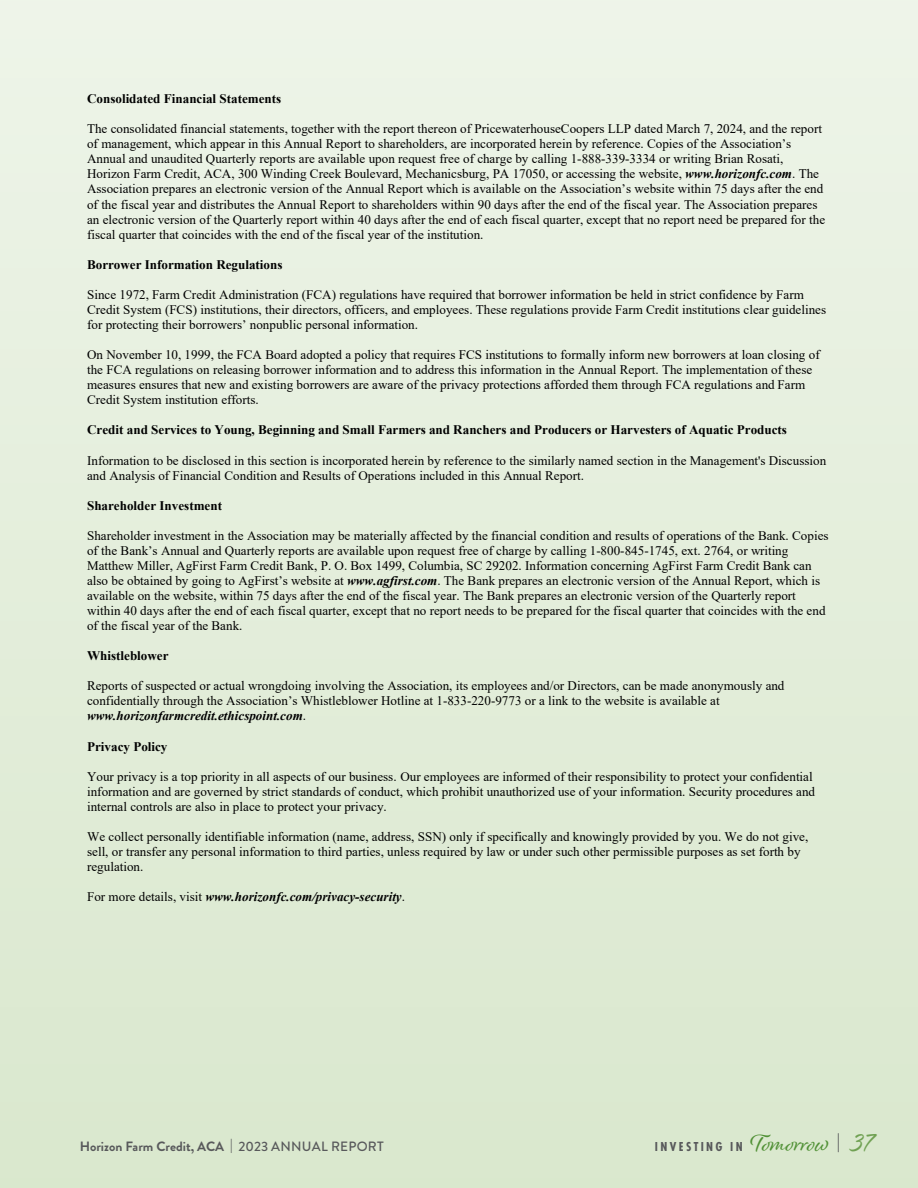
<style>
.page{position:relative;width:918px;height:1188px;background:#fff}
.page>*{position:absolute;margin:0;border:0;box-sizing:border-box;transform-origin:0 0}
.t1{font:700 13.5px "Brandon Grotesque";color:#58595b}
.t2{font:700 13.5px "Futura PT Cond";letter-spacing:.18em;color:#58595b}
.t3{font:13.05px/15px "Times New Roman";color:#000}
.t4{font:700 13.05px "Times New Roman";color:#000}
.t5{font:italic 700 13.05px "Times New Roman";color:#000}
.s1{font-weight:700;font-style:italic}
.s2{font-weight:400;font-style:normal}
.s3{font-weight:500}
.s4{font-family:"Alisha";font-weight:400;font-size:24px;color:#519136}
.s5{font-family:"Brandon Grotesque";font-weight:500;font-size:18px}
.s6{font-family:"Alisha";font-weight:400;font-size:30px;color:#70a153}
</style>
<div class="page">
<div style="left:0;top:0;width:918px;height:1188px;background:linear-gradient(to right,#e4eedb,#e4eedb)"></div>
<p class="t4" style="left:87px;top:89px;width:196px">Consolidated Financial Statements</p>
<p class="t3" style="left:87px;top:121px;width:740px">The consolidated financial statements, together with the report thereon of PricewaterhouseCoopers LLP dated March 7, 2024, and the report of management, which appear in this Annual Report to shareholders, are incorporated herein by reference. Copies of the Association’s Annual and unaudited Quarterly reports are available upon request free of charge by calling 1-888-339-3334 or writing Brian Rosati, Horizon Farm Credit, ACA, 300 Winding Creek Boulevard, Mechanicsburg, PA 17050, or accessing the website, <span class="s1">www.horizonfc.com</span>. The Association prepares an electronic version of the Annual Report which is available on the Association’s website within 75 days after the end of the fiscal year and distributes the Annual Report to shareholders within 90 days after the end of the fiscal year. The Association prepares an electronic version of the Quarterly report within 40 days after the end of each fiscal quarter, except that no report need be prepared for the fiscal quarter that coincides with the end of the fiscal year of the institution.</p>
<p class="t4" style="left:87px;top:255px;width:197px">Borrower Information Regulations</p>
<p class="t3" style="left:87px;top:287px;width:741px">Since 1972, Farm Credit Administration (FCA) regulations have required that borrower information be held in strict confidence by Farm<br>Credit System (FCS) institutions, their directors, officers, and employees. These regulations provide Farm Credit institutions clear guidelines for protecting their borrowers’ nonpublic personal information.</p>
<p class="t3" style="left:87px;top:347px;width:734px">On November 10, 1999, the FCA Board adopted a policy that requires FCS institutions to formally inform new borrowers at loan closing of the FCA regulations on releasing borrower information and to address this information in the Annual Report. The implementation of these measures ensures that new and existing borrowers are aware of the privacy protections afforded them through FCA regulations and Farm Credit System institution efforts.</p>
<p class="t4" style="left:87px;top:421px;width:701px">Credit and Services to Young, Beginning and Small Farmers and Ranchers and Producers or Harvesters of Aquatic Products</p>
<p class="t3" style="left:87px;top:452px;width:741px">Information to be disclosed in this section is incorporated herein by reference to the similarly named section in the Management's Discussion and Analysis of Financial Condition and Results of Operations included in this Annual Report.</p>
<p class="t4" style="left:87px;top:496px;width:136px">Shareholder Investment</p>
<p class="t3" style="left:87px;top:527px;width:743px">Shareholder investment in the Association may be materially affected by the financial condition and results of operations of the Bank. Copies of the Bank’s Annual and Quarterly reports are available upon request free of charge by calling 1-800-845-1745, ext. 2764, or writing Matthew Miller, AgFirst Farm Credit Bank, P. O. Box 1499, Columbia, SC 29202. Information concerning AgFirst Farm Credit Bank can also be obtained by going to AgFirst’s website at <span class="s1">www.agfirst.com</span>. The Bank prepares an electronic version of the Annual Report, which is available on the website, within 75 days after the end of the fiscal year. The Bank prepares an electronic version of the Quarterly report within 40 days after the end of each fiscal quarter, except that no report needs to be prepared for the fiscal quarter that coincides with the end of the fiscal year of the Bank.</p>
<p class="t4" style="left:87px;top:646px;width:83px">Whistleblower</p>
<p class="t3" style="left:87px;top:678px;width:699px">Reports of suspected or actual wrongdoing involving the Association, its employees and/or Directors, can be made anonymously and confidentially through the Association’s Whistleblower Hotline at 1-833-220-9773 or a link to the website is available at <span class="s1">www.horizonfarmcredit.ethicspoint.com</span>.</p>
<p class="t4" style="left:87px;top:737px;width:82px">Privacy Policy</p>
<p class="t3" style="left:87px;top:768px;width:730px">Your privacy is a top priority in all aspects of our business. Our employees are informed of their responsibility to protect your confidential information and are governed by strict standards of conduct, which prohibit unauthorized use of your information. Security procedures and internal controls are also in place to protect your privacy.</p>
<p class="t3" style="left:87px;top:829px;width:723px">We collect personally identifiable information (name, address, SSN) only if specifically and knowingly provided by you. We do not give, sell, or transfer any personal information to third parties, unless required by law or under such other permissible purposes as set forth by regulation.</p>
<p class="t5" style="left:87px;top:888px;width:319px"><span class="s2">For more details, visit</span> www.horizonfc.com/privacy-security<span class="s2">.</span></p>
<p class="t1" style="left:80px;top:1137px;width:305px">Horizon Farm Credit, ACA <span class="s3">| 2023 ANNUAL REPORT</span></p>
<p class="t2" style="left:655px;top:1139px;width:221px">INVESTING IN <span class="s4">Tomorrow</span> <span class="s5">|</span> <span class="s6">37</span></p>
</div>
